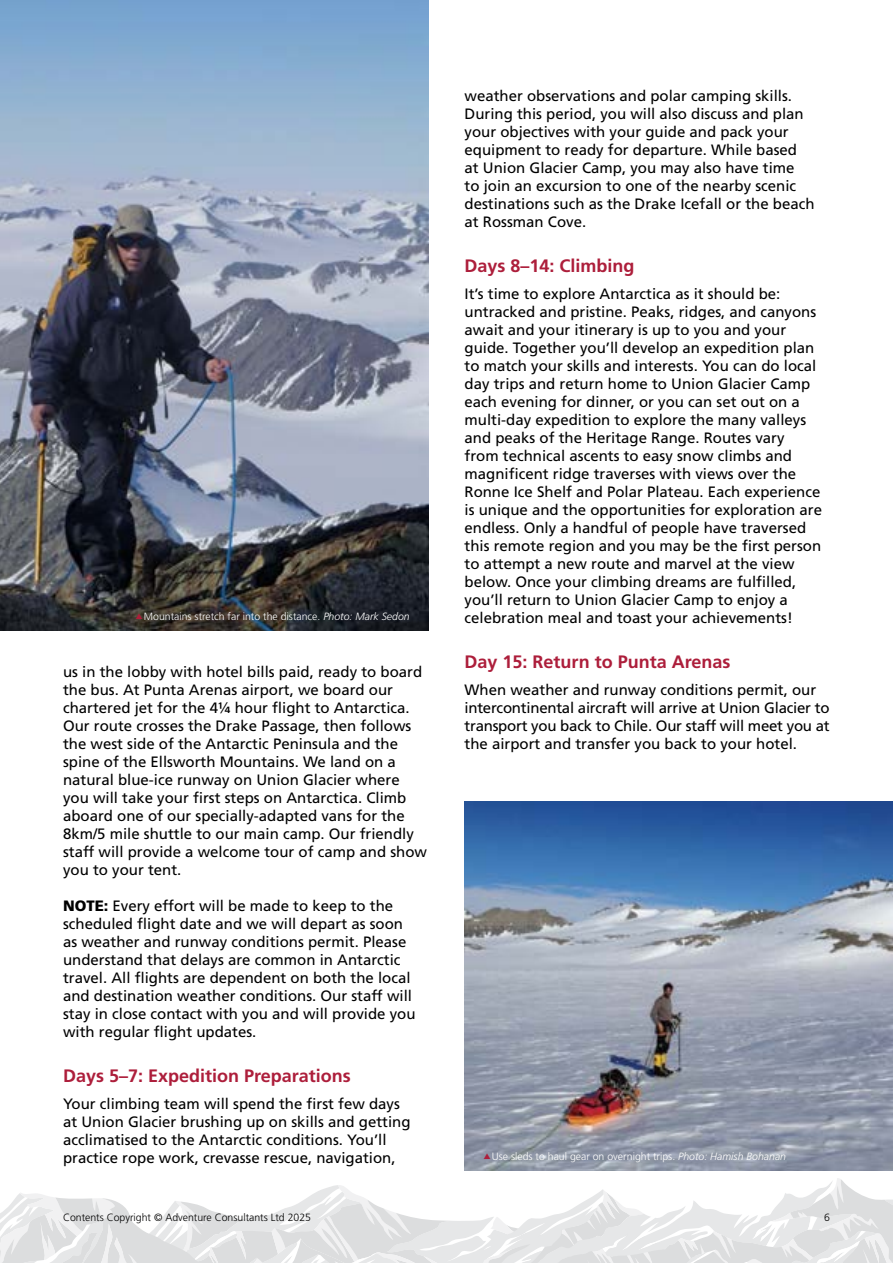
<style>
.page{position:relative;width:893px;height:1263px;background:#fff}
.page>*{position:absolute;margin:0;border:0;box-sizing:border-box;transform-origin:0 0}
.t1{font:700 18px "Frutiger LT Std";color:#ad1e3b}
.t2{font:15px/18px "Frutiger LT Std";color:#000}
.t3{font:300 10.5px "Frutiger LT Std";color:#fff}
.t4{font:300 10.5px "Frutiger LT Std";color:#000}
.s1{font-style:italic}
.s2{font-weight:900}
</style>
<div class="page">
<svg style="left:0;top:1178px;width:893px;height:85px"></svg>
<img style="left:0;top:0;width:428px;height:630px">
<img style="left:464px;top:802px;width:429px;height:368px">
<svg style="left:136px;top:613px;width:6px;height:6px"></svg>
<svg style="left:484px;top:1153px;width:6px;height:6px"></svg>
<p class="t3" style="left:144px;top:611px;width:267px">Mountains stretch far into the distance. <span class="s1">Photo: Mark Sedon</span></p>
<p class="t2" style="left:63px;top:663px;width:365px">us in the lobby with hotel bills paid, ready to board the bus. At Punta Arenas airport, we board our chartered jet for the 4¼ hour flight to Antarctica.<br>Our route crosses the Drake Passage, then follows the west side of the Antarctic Peninsula and the spine of the Ellsworth Mountains. We land on a natural blue-ice runway on Union Glacier where you will take your first steps on Antarctica. Climb aboard one of our specially-adapted vans for the 8km/5 mile shuttle to our main camp. Our friendly staff will provide a welcome tour of camp and show you to your tent.</p>
<p class="t2" style="left:63px;top:897px;width:354px"><span class="s2">NOTE:</span> Every effort will be made to keep to the scheduled flight date and we will depart as soon as weather and runway conditions permit. Please understand that delays are common in Antarctic travel. All flights are dependent on both the local and destination weather conditions. Our staff will stay in close contact with you and will provide you with regular flight updates.</p>
<p class="t1" style="left:63px;top:1065px;width:289px">Days 5–7: Expedition Preparations</p>
<p class="t2" style="left:63px;top:1095px;width:349px">Your climbing team will spend the first few days at Union Glacier brushing up on skills and getting acclimatised to the Antarctic conditions. You’ll practice rope work, crevasse rescue, navigation,</p>
<p class="t2" style="left:464px;top:87px;width:352px">weather observations and polar camping skills.<br>During this period, you will also discuss and plan your objectives with your guide and pack your equipment to ready for departure. While based at Union Glacier Camp, you may also have time<br>to join an excursion to one of the nearby scenic destinations such as the Drake Icefall or the beach at Rossman Cove.</p>
<p class="t1" style="left:464px;top:255px;width:172px">Days 8–14: Climbing</p>
<p class="t2" style="left:464px;top:285px;width:359px">It’s time to explore Antarctica as it should be: untracked and pristine. Peaks, ridges, and canyons await and your itinerary is up to you and your guide. Together you’ll develop an expedition plan to match your skills and interests. You can do local day trips and return home to Union Glacier Camp each evening for dinner, or you can set out on a multi-day expedition to explore the many valleys and peaks of the Heritage Range. Routes vary from technical ascents to easy snow climbs and magnificent ridge traverses with views over the Ronne Ice Shelf and Polar Plateau. Each experience is unique and the opportunities for exploration are endless. Only a handful of people have traversed this remote region and you may be the first person to attempt a new route and marvel at the view below. Once your climbing dreams are fulfilled, you’ll return to Union Glacier Camp to enjoy a celebration meal and toast your achievements!</p>
<p class="t1" style="left:464px;top:651px;width:268px">Day 15: Return to Punta Arenas</p>
<p class="t2" style="left:464px;top:681px;width:367px">When weather and runway conditions permit, our intercontinental aircraft will arrive at Union Glacier to transport you back to Chile. Our staff will meet you at the airport and transfer you back to your hotel.</p>
<p class="t3" style="left:492px;top:1151px;width:296px">Use sleds to haul gear on overnight trips. <span class="s1">Photo: Hamish Bohanan</span></p>
<p class="t4" style="left:63px;top:1211px;width:250px">Contents Copyright © Adventure Consultants Ltd 2025</p>
<p class="t4" style="left:824px;top:1211px;width:7px">6</p>
</div>
